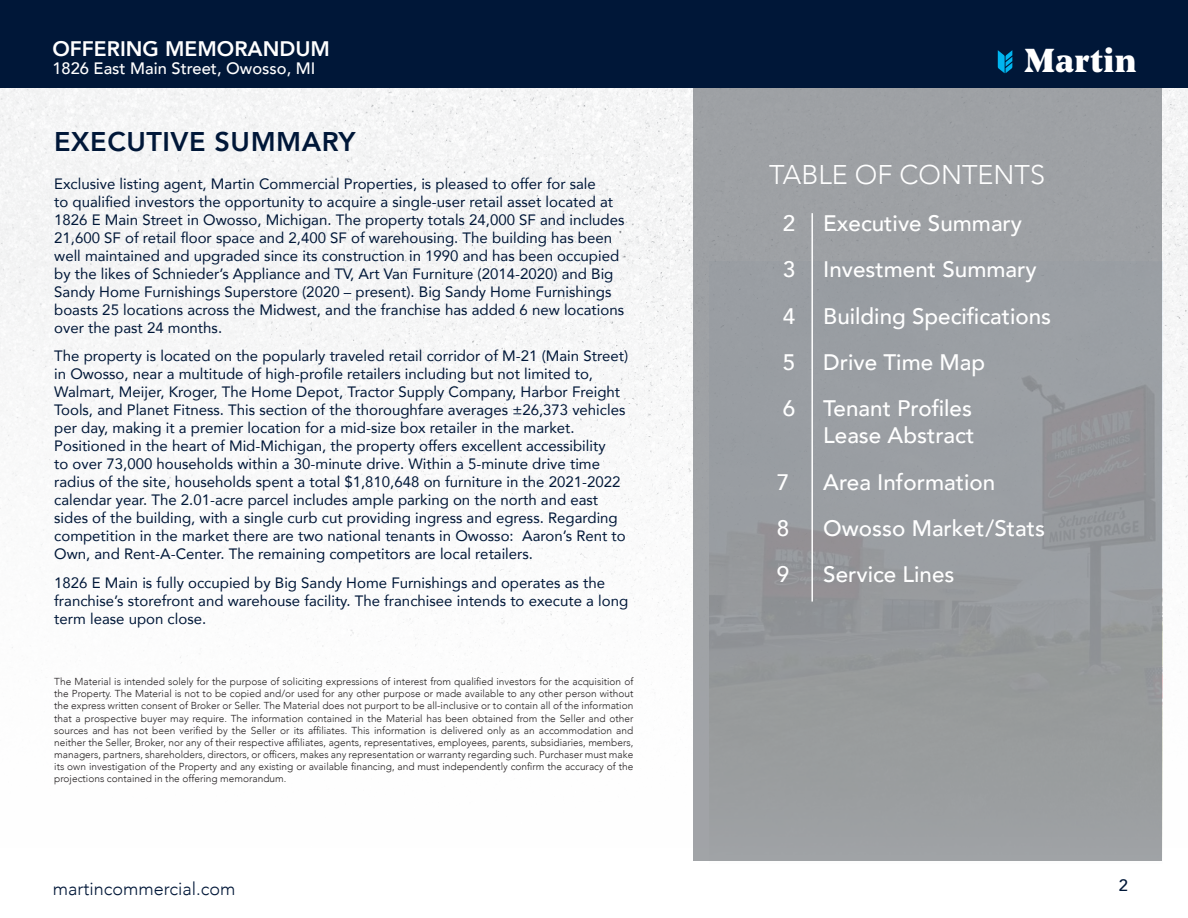
<style>
.page{position:relative;width:1188px;height:918px;background:#fff}
.page>*{position:absolute;margin:0;border:0;box-sizing:border-box;transform-origin:0 0}
.t1{font:900 33px "Noe Text";color:#fff}
.t2{font:800 27px "Avenir";letter-spacing:.02em;color:#001738}
.t3{font:300 27px "Avenir";color:#fff}
.t4{font:500 22.35px/46.3px "Avenir";color:#fff}
.t5{font:800 21px "Avenir";color:#fff}
.t6{font:300 18px "Avenir";color:#001738}
.t7{font:500 16.5px "Avenir";color:#fff}
.t8{font:500 16.5px "Avenir";color:#001738}
.t9{font:15px/18px "Avenir";color:#001738}
.t10{font:300 10.2px/12.1px "Avenir";color:#231f20;text-align:justify}
</style>
<div class="page">
<div style="left:0;top:0;width:1188px;height:89px;background:#001738"></div>
<svg style="left:998px;top:50px;width:14px;height:23px"></svg>
<img style="left:0;top:89px;width:1188px;height:757px">
<div style="left:693px;top:89px;width:469px;height:772px;background:linear-gradient(to right,#9a9ea1,#999ca0)"></div>
<hr style="left:811px;top:213px;width:2px;height:389px;background:#fff">
<h3 class="t5" style="left:52px;top:32px;width:279px">OFFERING MEMORANDUM</h3>
<p class="t7" style="left:52px;top:54px;width:265px">1826 East Main Street, Owosso, MI</p>
<h2 class="t2" style="left:54px;top:121px;width:303px">EXECUTIVE SUMMARY</h2>
<p class="t9" style="left:54px;top:174px;width:572px">Exclusive listing agent, Martin Commercial Properties, is pleased to offer for sale<br>to qualified investors the opportunity to acquire a single-user retail asset located at 1826 E Main Street in Owosso, Michigan. The property totals 24,000 SF and includes 21,600 SF of retail floor space and 2,400 SF of warehousing. The building has been well maintained and upgraded since its construction in 1990 and has been occupied by the likes of Schnieder’s Appliance and TV, Art Van Furniture (2014-2020) and Big Sandy Home Furnishings Superstore (2020 – present). Big Sandy Home Furnishings boasts 25 locations across the Midwest, and the franchise has added 6 new locations over the past 24 months.</p>
<p class="t9" style="left:54px;top:347px;width:575px">The property is located on the popularly traveled retail corridor of M-21 (Main Street) in Owosso, near a multitude of high-profile retailers including but not limited to, Walmart, Meijer, Kroger, The Home Depot, Tractor Supply Company, Harbor Freight Tools, and Planet Fitness. This section of the thoroughfare averages ±26,373 vehicles per day, making it a premier location for a mid-size box retailer in the market.<br>Positioned in the heart of Mid-Michigan, the property offers excellent accessibility<br>to over 73,000 households within a 30-minute drive. Within a 5-minute drive time radius of the site, households spent a total $1,810,648 on furniture in the 2021-2022 calendar year. The 2.01-acre parcel includes ample parking on the north and east sides of the building, with a single curb cut providing ingress and egress. Regarding competition in the market there are two national tenants in Owosso: Aaron’s Rent to Own, and Rent-A-Center. The remaining competitors are local retailers.</p>
<p class="t9" style="left:54px;top:574px;width:576px">1826 E Main is fully occupied by Big Sandy Home Furnishings and operates as the franchise’s storefront and warehouse facility. The franchisee intends to execute a long term lease upon close.</p>
<p class="t10" style="left:54px;top:676px;width:581px">The Material is intended solely for the purpose of soliciting expressions of interest from qualified investors for the acquisition of the Property. The Material is not to be copied and/or used for any other purpose or made available to any other person without the express written consent of Broker or Seller. The Material does not purport to be all-inclusive or to contain all of the information that a prospective buyer may require. The information contained in the Material has been obtained from the Seller and other sources and has not been verified by the Seller or its affiliates. This information is delivered only as an accommodation and neither the Seller, Broker, nor any of their respective affiliates, agents, representatives, employees, parents, subsidiaries, members, managers, partners, shareholders, directors, or officers, makes any representation or warranty regarding such. Purchaser must make its own investigation of the Property and any existing or available financing, and must independently confirm the accuracy of the projections contained in the offering memorandum.</p>
<h1 class="t1" style="left:1024px;top:35px;width:114px">Martin</h1>
<h2 class="t3" style="left:769px;top:158px;width:277px">TABLE OF CONTENTS</h2>
<h3 class="t4" style="left:783px;top:199px;width:270px">2 Executive Summary<br>3 Investment Summary<br>4 Building Specifications<br>5 Drive Time Map<br>6 Tenant Profiles</h3>
<h3 class="t4" style="left:823px;top:411px;width:153px">Lease Abstract</h3>
<h3 class="t4" style="left:777px;top:458px;width:14px">7</h3>
<h3 class="t4" style="left:823px;top:458px;width:173px">Area Information</h3>
<h3 class="t4" style="left:777px;top:504px;width:14px">8</h3>
<h3 class="t4" style="left:823px;top:504px;width:223px">Owosso Market/Stats</h3>
<h3 class="t4" style="left:777px;top:550px;width:14px">9</h3>
<h3 class="t4" style="left:823px;top:550px;width:133px">Service Lines</h3>
<p class="t6" style="left:53px;top:878px;width:184px">martincommercial.com</p>
<p class="t8" style="left:1119px;top:871px;width:11px">2</p>
</div>
